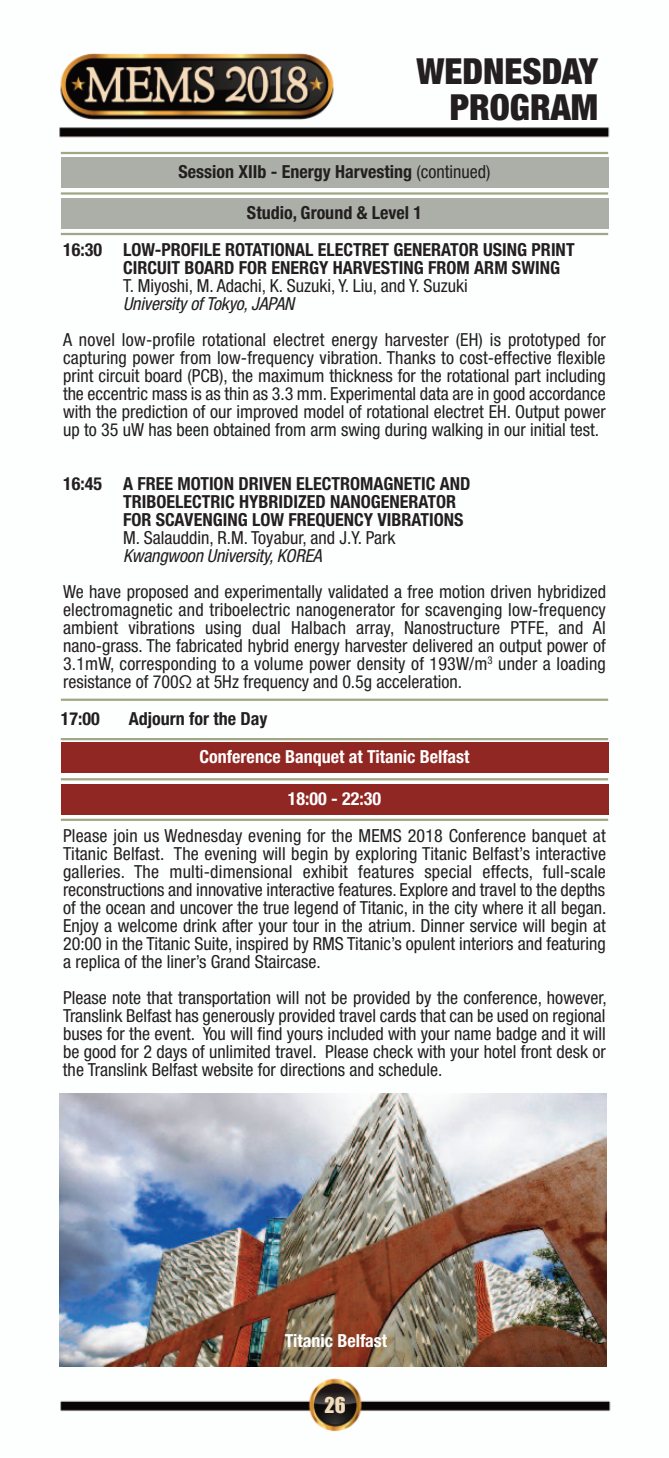
<style>
.page{position:relative;width:669px;height:1458px;background:#fff}
.page>*{position:absolute;margin:0;border:0;box-sizing:border-box;transform-origin:0 0}
.t1{font:900 condensed 36px/36px "Helvetica Neue LT Pro";color:#231f20;text-align:right}
.t2{font:20.25px "Impact";color:#f1dcbb}
.t3{font:condensed 18px/18px "Helvetica Neue LT Pro";color:#231f20;text-align:justify}
.t4{font:700 condensed 18px/18px "Helvetica Neue LT Pro";color:#231f20}
.t5{font:700 condensed 18px "Helvetica Neue LT Pro";color:#fff}
.t6{font:italic condensed 18px "Helvetica Neue LT Pro";letter-spacing:-.01em;color:#231f20}
.s1{font-weight:400}
</style>
<div class="page">
<img style="left:59px;top:53px;width:552px;height:1379px">
<hr style="left:61px;top:152px;width:547px;height:2px;background:#a1a784">
<hr style="left:61px;top:192px;width:547px;height:3px;background:#a1a784">
<hr style="left:61px;top:233px;width:547px;height:2px;background:#a1a784">
<div style="left:61px;top:199px;width:547px;height:30px;background:#abafa7"></div>
<div style="left:61px;top:157px;width:547px;height:30px;background:#abafa7"></div>
<hr style="left:61px;top:738px;width:546px;height:2px;background:#a1a784">
<hr style="left:61px;top:699px;width:546px;height:2px;background:#a1a784">
<hr style="left:61px;top:778px;width:547px;height:2px;background:#a1a784">
<hr style="left:61px;top:819px;width:547px;height:2px;background:#a1a784">
<div style="left:61px;top:784px;width:547px;height:31px;background:#912723"></div>
<div style="left:61px;top:743px;width:547px;height:30px;background:#912723"></div>
<img style="left:59px;top:1093px;width:547px;height:274px">
<h1 class="t1" style="left:416px;top:56px;width:183px">WEDNESDAY<br>PROGRAM</h1>
<p class="t4" style="left:178px;top:164px;width:313px">Session XIIb - Energy Harvesting <span class="s1">(continued)</span></p>
<p class="t4" style="left:247px;top:205px;width:176px">Studio, Ground &amp; Level 1</p>
<p class="t4" style="left:123px;top:243px;width:453px;text-indent:-60px">16:30 LOW-PROFILE ROTATIONAL ELECTRET GENERATOR USING PRINT<br>CIRCUIT BOARD FOR ENERGY HARVESTING FROM ARM SWING</p>
<p class="t3" style="left:123px;top:279px;width:346px">T. Miyoshi, M. Adachi, K. Suzuki, Y. Liu, and Y. Suzuki</p>
<p class="t6" style="left:123px;top:298px;width:172px">University of Tokyo, JAPAN</p>
<p class="t3" style="left:63px;top:333px;width:544px">A novel low-profile rotational electret energy harvester (EH) is prototyped for capturing power from low-frequency vibration. Thanks to cost-effective flexible print circuit board (PCB), the maximum thickness for the rotational part including the eccentric mass is as thin as 3.3 mm. Experimental data are in good accordance with the prediction of our improved model of rotational electret EH. Output power up to 35 uW has been obtained from arm swing during walking in our initial test.</p>
<p class="t4" style="left:123px;top:477px;width:349px;text-indent:-60px">16:45 A FREE MOTION DRIVEN ELECTROMAGNETIC AND<br>TRIBOELECTRIC HYBRIDIZED NANOGENERATOR<br>FOR SCAVENGING LOW FREQUENCY VIBRATIONS</p>
<p class="t3" style="left:123px;top:531px;width:274px">M. Salauddin, R.M. Toyabur, and J.Y. Park</p>
<p class="t6" style="left:123px;top:550px;width:200px">Kwangwoon University, KOREA</p>
<p class="t3" style="left:63px;top:585px;width:544px">We have proposed and experimentally validated a free motion driven hybridized electromagnetic and triboelectric nanogenerator for scavenging low-frequency ambient vibrations using dual Halbach array, Nanostructure PTFE, and Al nano-grass. The fabricated hybrid energy harvester delivered an output power of 3.1mW, corresponding to a volume power density of 193W/m<sup>3</sup> under a loading resistance of 700Ω at 5Hz frequency and 0.5g acceleration.</p>
<p class="t4" style="left:61px;top:711px;width:40px">17:00</p>
<p class="t4" style="left:129px;top:711px;width:140px">Adjourn for the Day</p>
<p class="t5" style="left:199px;top:751px;width:271px">Conference Banquet at Titanic Belfast</p>
<p class="t5" style="left:288px;top:792px;width:95px">18:00 - 22:30</p>
<p class="t3" style="left:63px;top:829px;width:544px">Please join us Wednesday evening for the MEMS 2018 Conference banquet at Titanic Belfast. The evening will begin by exploring Titanic Belfast’s interactive galleries. The multi-dimensional exhibit features special effects, full-scale reconstructions and innovative interactive features. Explore and travel to the depths of the ocean and uncover the true legend of Titanic, in the city where it all began.<br>Enjoy a welcome drink after your tour in the atrium. Dinner service will begin at 20:00 in the Titanic Suite, inspired by RMS Titanic’s opulent interiors and featuring a replica of the liner’s Grand Staircase.</p>
<p class="t3" style="left:63px;top:991px;width:545px">Please note that transportation will not be provided by the conference, however, Translink Belfast has generously provided travel cards that can be used on regional buses for the event. You will find yours included with your name badge and it will be good for 2 days of unlimited travel. Please check with your hotel front desk or the Translink Belfast website for directions and schedule.</p>
<p class="t5" style="left:285px;top:1334px;width:104px">Titanic Belfast</p>
<p class="t2" style="left:324px;top:1394px;width:23px">26</p>
</div>
